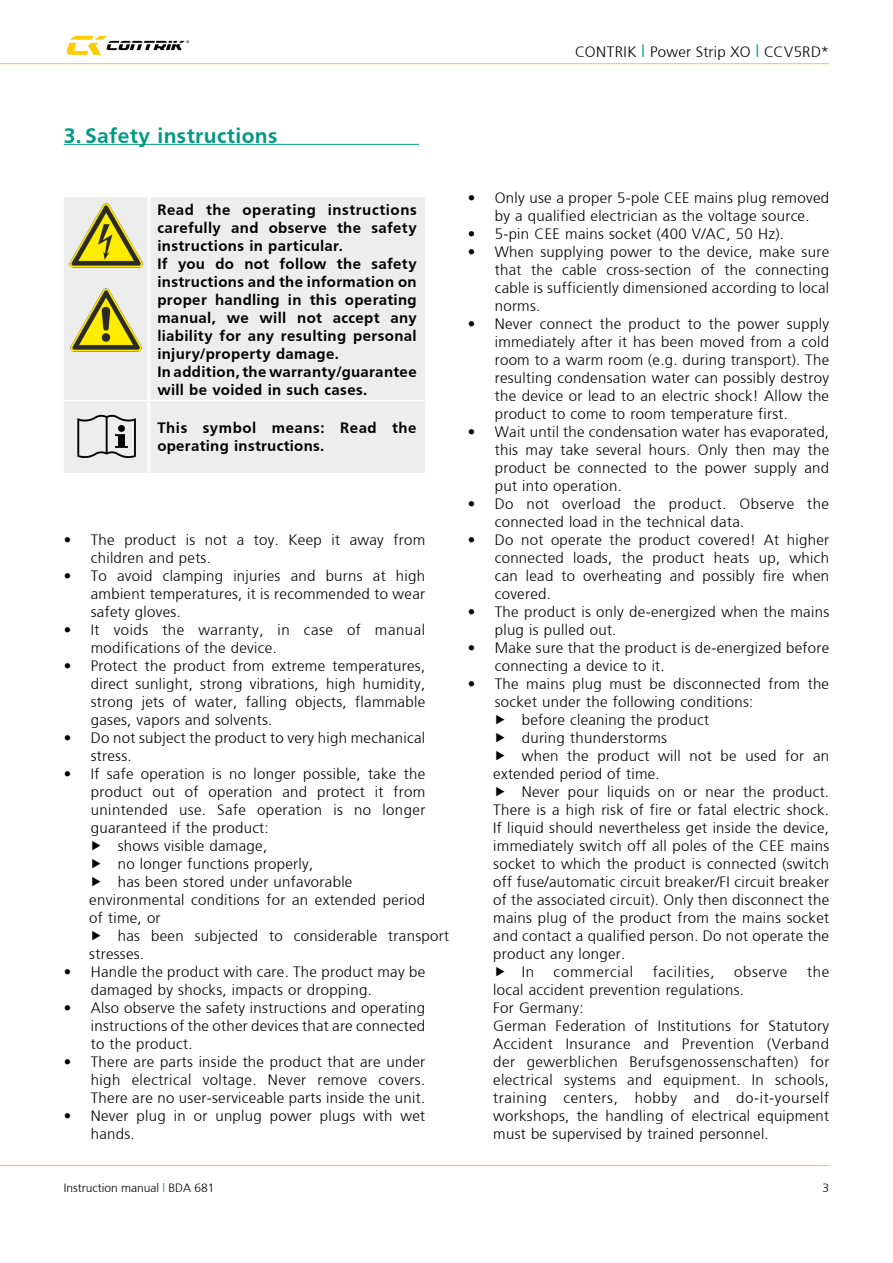
<style>
.page{position:relative;width:893px;height:1263px;background:#fff}
.page>*{position:absolute;margin:0;border:0;box-sizing:border-box;transform-origin:0 0}
.t1{font:700 21px "Frutiger";letter-spacing:.02em;color:#009982}
.t2{font:300 15px/18px "Frutiger";letter-spacing:.02em;color:#000}
.t3{font:700 15px/18px "Frutiger";letter-spacing:.025em;color:#000}
.t4{font:300 15px "Frutiger";letter-spacing:.045em;color:#000}
.t5{font:300 12px "Frutiger";color:#000}
.s1{font-size:18px;color:#009982}
.s2{color:#009982}
</style>
<div class="page">
<hr style="left:0;top:63px;width:829px;height:1px;background:#ffc629">
<hr style="left:0;top:1165px;width:829px;height:1px;background:#ffc629">
<svg style="left:67px;top:36px;width:122px;height:19px"></svg>
<hr style="left:64px;top:144px;width:355px;height:1px;background:#009982">
<div style="left:64px;top:197px;width:361px;height:276px;background:#ededed"></div>
<hr style="left:147px;top:197px;width:3px;height:203px;background:#fff">
<hr style="left:147px;top:401px;width:3px;height:72px;background:#fff">
<hr style="left:64px;top:400px;width:85px;height:1px;background:#fff">
<hr style="left:149px;top:400px;width:276px;height:1px;background:#fff">
<img style="left:70px;top:203px;width:73px;height:65px">
<img style="left:71px;top:289px;width:71px;height:62px">
<svg style="left:77px;top:415px;width:59px;height:43px;background:#b9b9b9"></svg>
<div style="left:118px;top:425px;width:7px;height:7px;background:#000;border-radius:50%"></div>
<p class="t2" style="left:575px;top:42px;width:255px">CONTRIK <span class="s1">I</span> Power Strip XO <span class="s1">I</span> CCV5RD*</p>
<h1 class="t1" style="left:64px;top:124px;width:215px">3. Safety instructions</h1>
<p class="t3" style="left:157px;top:200px;width:261px">Read the operating instructions carefully and observe the safety instructions in particular.<br>If you do not follow the safety instructions and the information on proper handling in this operating manual, we will not accept any liability for any resulting personal injury/property damage.<br>In addition, the warranty/guarantee will be voided in such cases.</p>
<p class="t3" style="left:157px;top:419px;width:261px">This symbol means: Read the operating instructions.</p>
<p class="t2" style="left:91px;top:531px;width:336px;text-indent:-27px">• The product is not a toy. Keep it away from children and pets.</p>
<p class="t2" style="left:91px;top:567px;width:336px;text-align:justify;text-indent:-27px">• To avoid clamping injuries and burns at high ambient temperatures, it is recommended to wear safety gloves.</p>
<p class="t2" style="left:91px;top:621px;width:336px;text-indent:-27px">• It voids the warranty, in case of manual modifications of the device.</p>
<p class="t2" style="left:91px;top:657px;width:336px;text-align:justify;text-indent:-27px">• Protect the product from extreme temperatures, direct sunlight, strong vibrations, high humidity, strong jets of water, falling objects, flammable gases, vapors and solvents.</p>
<p class="t2" style="left:91px;top:729px;width:336px;text-indent:-27px">• Do not subject the product to very high mechanical stress.</p>
<p class="t2" style="left:64px;top:765px;width:363px">• If safe operation is no longer possible, take the</p>
<p class="t2" style="left:91px;top:783px;width:336px">product out of operation and protect it from</p>
<p class="t2" style="left:91px;top:801px;width:336px">unintended use. Safe operation is no longer</p>
<p class="t2" style="left:91px;top:819px;width:179px">guaranteed if the product:</p>
<p class="t2" style="left:118px;top:837px;width:151px">shows visible damage,</p>
<p class="t2" style="left:118px;top:855px;width:197px">no longer functions properly,</p>
<p class="t2" style="left:118px;top:873px;width:236px">has been stored under unfavorable</p>
<p class="t2" style="left:89px;top:891px;width:337px">environmental conditions for an extended period</p>
<p class="t2" style="left:89px;top:909px;width:73px">of time, or</p>
<p class="t2" style="left:118px;top:927px;width:333px">has been subjected to considerable transport</p>
<p class="t2" style="left:89px;top:945px;width:56px">stresses.</p>
<p class="t2" style="left:91px;top:963px;width:336px;text-indent:-27px">• Handle the product with care. The product may be damaged by shocks, impacts or dropping.</p>
<p class="t2" style="left:91px;top:999px;width:336px;text-align:justify;text-indent:-27px">• Also observe the safety instructions and operating instructions of the other devices that are connected to the product.</p>
<p class="t2" style="left:91px;top:1053px;width:336px;text-align:justify;text-indent:-27px">• There are parts inside the product that are under high electrical voltage. Never remove covers.<br>There are no user-serviceable parts inside the unit.</p>
<p class="t2" style="left:91px;top:1107px;width:336px;text-indent:-27px">• Never plug in or unplug power plugs with wet hands.</p>
<p class="t2" style="left:468px;top:188px;width:363px;text-align:center">• Only use a proper 5-pole CEE mains plug removed by a qualified electrician as the voltage source.</p>
<p class="t2" style="left:468px;top:224px;width:318px">• 5-pin CEE mains socket (400 V/AC, 50 Hz).</p>
<p class="t2" style="left:495px;top:242px;width:336px;text-align:justify;text-indent:-27px">• When supplying power to the device, make sure that the cable cross-section of the connecting cable is sufficiently dimensioned according to local norms.</p>
<p class="t2" style="left:495px;top:314px;width:336px;text-align:justify;text-indent:-27px">• Never connect the product to the power supply immediately after it has been moved from a cold room to a warm room (e.g. during transport). The resulting condensation water can possibly destroy the device or lead to an electric shock! Allow the product to come to room temperature first.</p>
<p class="t2" style="left:495px;top:422px;width:336px;text-align:justify;text-indent:-27px">• Wait until the condensation water has evaporated, this may take several hours. Only then may the product be connected to the power supply and put into operation.</p>
<p class="t2" style="left:495px;top:494px;width:336px;text-indent:-27px">• Do not overload the product. Observe the connected load in the technical data.</p>
<p class="t2" style="left:495px;top:530px;width:336px;text-align:justify;text-indent:-27px">• Do not operate the product covered! At higher connected loads, the product heats up, which can lead to overheating and possibly fire when covered.</p>
<p class="t2" style="left:495px;top:602px;width:336px;text-indent:-27px">• The product is only de-energized when the mains plug is pulled out.</p>
<p class="t2" style="left:495px;top:638px;width:336px;text-indent:-27px">• Make sure that the product is de-energized before connecting a device to it.</p>
<p class="t2" style="left:468px;top:674px;width:363px">• The mains plug must be disconnected from the</p>
<p class="t2" style="left:495px;top:692px;width:260px">socket under the following conditions:</p>
<p class="t2" style="left:522px;top:710px;width:189px">before cleaning the product</p>
<p class="t2" style="left:522px;top:728px;width:147px">during thunderstorms</p>
<p class="t2" style="left:522px;top:746px;width:309px">when the product will not be used for an</p>
<p class="t2" style="left:493px;top:764px;width:168px">extended period of time.</p>
<p class="t2" style="left:522px;top:782px;width:309px">Never pour liquids on or near the product.</p>
<p class="t2" style="left:493px;top:800px;width:337px">There is a high risk of fire or fatal electric shock.</p>
<p class="t2" style="left:493px;top:818px;width:337px">If liquid should nevertheless get inside the device,</p>
<p class="t2" style="left:493px;top:836px;width:337px">immediately switch off all poles of the CEE mains</p>
<p class="t2" style="left:493px;top:854px;width:337px">socket to which the product is connected (switch</p>
<p class="t2" style="left:493px;top:872px;width:337px">off fuse/automatic circuit breaker/FI circuit breaker</p>
<p class="t2" style="left:493px;top:890px;width:337px">of the associated circuit). Only then disconnect the</p>
<p class="t2" style="left:493px;top:908px;width:337px">mains plug of the product from the mains socket</p>
<p class="t2" style="left:493px;top:926px;width:337px">and contact a qualified person. Do not operate the</p>
<p class="t2" style="left:493px;top:944px;width:134px">product any longer.</p>
<p class="t2" style="left:522px;top:962px;width:14px">In</p>
<p class="t4" style="left:554px;top:963px;width:81px">commercial</p>
<p class="t4" style="left:653px;top:963px;width:63px">facilities,</p>
<p class="t4" style="left:734px;top:963px;width:55px">observe</p>
<p class="t2" style="left:807px;top:962px;width:24px">the</p>
<p class="t2" style="left:493px;top:980px;width:338px">local accident prevention regulations.<br>For Germany:<br>German Federation of Institutions for Statutory Accident Insurance and Prevention (Verband der gewerblichen Berufsgenossenschaften) for electrical systems and equipment. In schools, training centers, hobby and do-it-yourself workshops, the handling of electrical equipment must be supervised by trained personnel.</p>
<p class="t5" style="left:64px;top:1181px;width:152px">Instruction manual <span class="s2">|</span> BDA 681</p>
<p class="t5" style="left:822px;top:1181px;width:8px">3</p>
</div>
